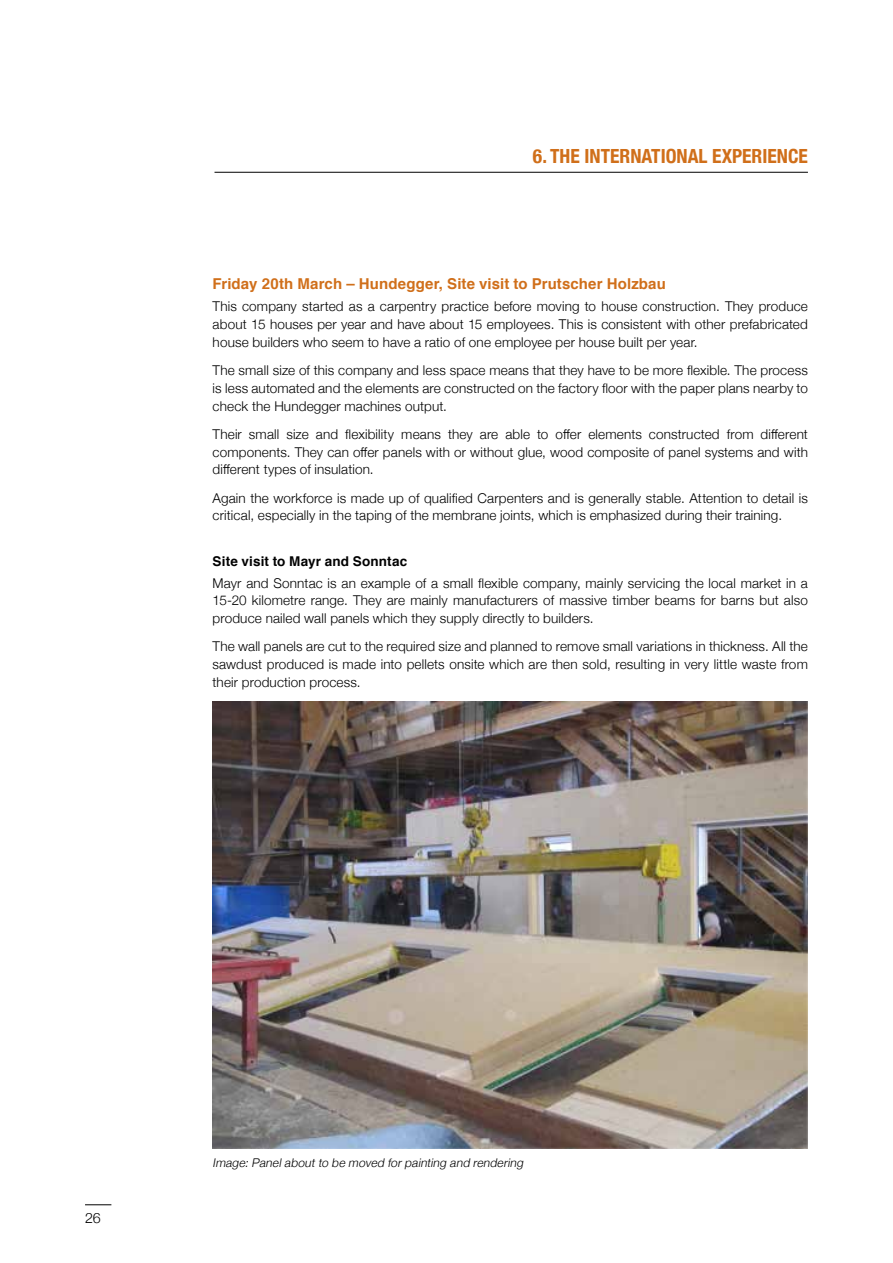
<style>
.page{position:relative;width:893px;height:1263px;background:#fff}
.page>*{position:absolute;margin:0;border:0;box-sizing:border-box;transform-origin:0 0}
.t1{font:700 condensed 19.5px "Helvetica Neue";color:#d06f1a}
.t2{font:700 15px "Helvetica";letter-spacing:.005em;color:#d06f1a}
.t3{font:300 14.25px "Helvetica Neue";color:#000}
.t4{font:300 13.5px/17.7px "Helvetica Neue";letter-spacing:.01em;color:#000;text-align:justify}
.t5{font:700 13.5px "Helvetica";letter-spacing:.01em;color:#000}
.t6{font:italic 300 12px "Helvetica Neue";color:#000}
</style>
<div class="page">
<svg style="left:85px;top:1204px;width:26px;height:1px"></svg>
<img style="left:213px;top:702px;width:595px;height:446px">
<hr style="left:214px;top:172px;width:594px;height:1px;background:#000">
<h1 class="t1" style="left:533px;top:139px;width:276px">6. THE INTERNATIONAL EXPERIENCE</h1>
<p class="t2" style="left:213px;top:272px;width:455px">Friday 20th March – Hundegger, Site visit to Prutscher Holzbau</p>
<p class="t4" style="left:213px;top:297px;width:597px">This company started as a carpentry practice before moving to house construction. They produce about 15 houses per year and have about 15 employees. This is consistent with other prefabricated house builders who seem to have a ratio of one employee per house built per year.</p>
<p class="t4" style="left:213px;top:360px;width:597px">The small size of this company and less space means that they have to be more flexible. The process is less automated and the elements are constructed on the factory floor with the paper plans nearby to check the Hundegger machines output.</p>
<p class="t4" style="left:213px;top:424px;width:597px">Their small size and flexibility means they are able to offer elements constructed from different components. They can offer panels with or without glue, wood composite of panel systems and with different types of insulation.</p>
<p class="t4" style="left:213px;top:488px;width:597px">Again the workforce is made up of qualified Carpenters and is generally stable. Attention to detail is critical, especially in the taping of the membrane joints, which is emphasized during their training.</p>
<p class="t5" style="left:213px;top:550px;width:196px">Site visit to Mayr and Sonntac</p>
<p class="t4" style="left:213px;top:573px;width:597px">Mayr and Sonntac is an example of a small flexible company, mainly servicing the local market in a 15-20 kilometre range. They are mainly manufacturers of massive timber beams for barns but also produce nailed wall panels which they supply directly to builders.</p>
<p class="t4" style="left:213px;top:637px;width:597px">The wall panels are cut to the required size and planned to remove small variations in thickness. All the sawdust produced is made into pellets onsite which are then sold, resulting in very little waste from their production process.</p>
<p class="t3" style="left:85px;top:1206px;width:17px">26</p>
<p class="t6" style="left:213px;top:1153px;width:315px">Image:Panelaboutto be moved forpainting and rendering</p>
</div>
